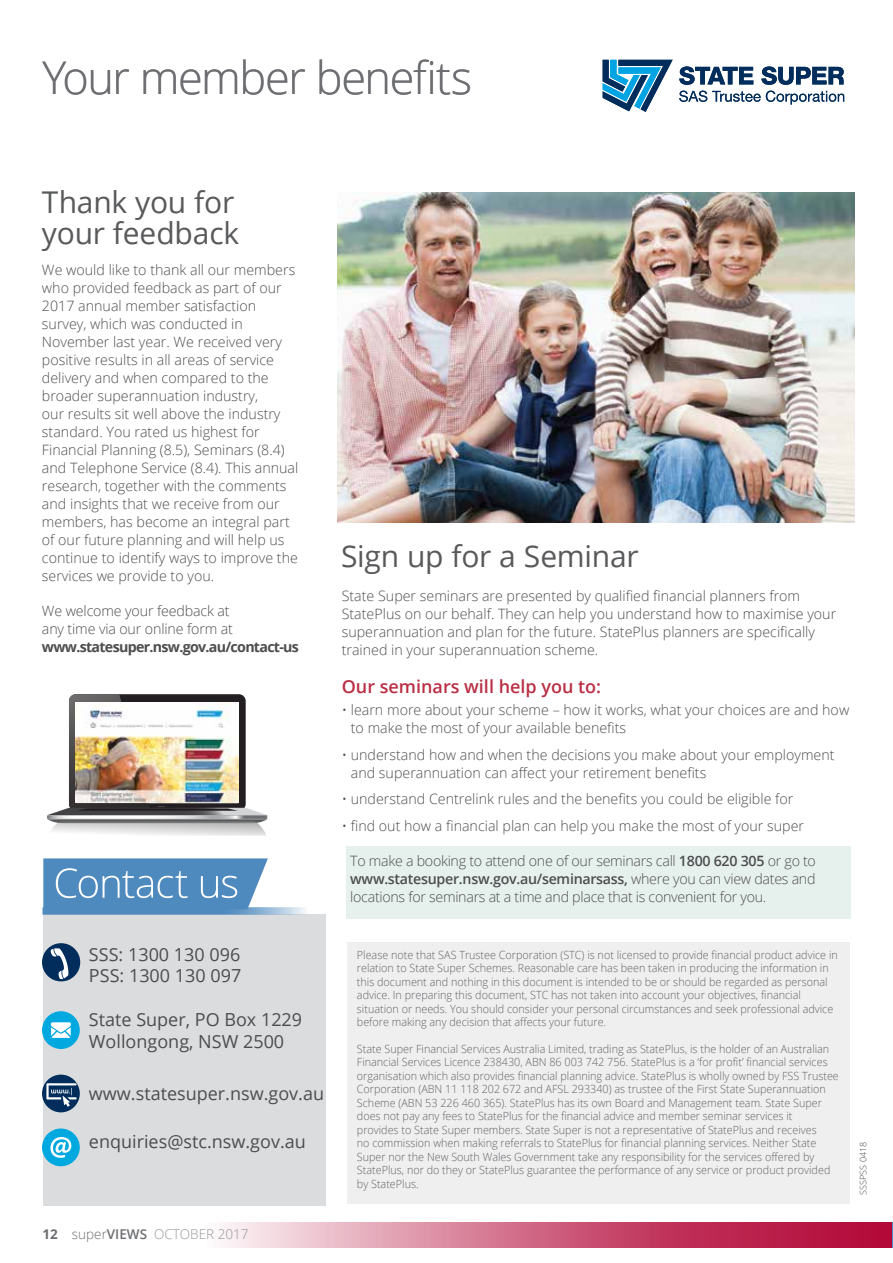
<style>
.page{position:relative;width:893px;height:1263px;background:#fff}
.page>*{position:absolute;margin:0;border:0;box-sizing:border-box;transform-origin:0 0}
.t1{font:300 45px "Open Sans";letter-spacing:-.03em;color:#6d6e71}
.t2{font:30px/31.5px "Open Sans";letter-spacing:-.01em;color:#58595b}
.t3{font:18px/21px "Open Sans";color:#4d4d4f}
.t4{font:600 18px "Open Sans";color:#b92f44}
.t5{font:300 14.25px/18px "Open Sans";color:#4d4d4f}
.t6{font:700 14.25px "Open Sans";letter-spacing:-.05em;color:#4d4d4f}
.t7{font:300 13.5px "Open Sans";color:#95979a}
.t8{font:300 11.25px/13.5px "Open Sans";color:#636466;scale:.96 1}
.t9{font:300 9px "Open Sans";color:#4d4d4f}
.s1{font-weight:700;color:#6d6e71}
.s2{color:#6d6e71}
.s3{font-weight:600;color:#6d6e71}
.s4{font-weight:600}
</style>
<div class="page">
<svg style="left:892px;top:1222px;width:1px;height:25px"></svg>
<svg style="left:222px;top:1222px;width:670px;height:25px;background:#d06885"></svg>
<svg style="left:47px;top:694px;width:220px;height:142px"></svg>
<img style="left:76px;top:702px;width:162px;height:101px">
<img style="left:337px;top:193px;width:518px;height:330px">
<div style="left:43px;top:914px;width:283px;height:291px;background:#dbdcdd"></div>
<div style="left:347px;top:942px;width:503px;height:261px;background:#ebebec"></div>
<div style="left:346px;top:846px;width:504px;height:72px;background:#e6f0ed"></div>
<svg style="left:43px;top:858px;width:225px;height:49px;background:#6699c6"></svg>
<div style="left:42px;top:1011px;width:38px;height:38px;background:#00a8e0;border-radius:50%"></div>
<svg style="left:51px;top:1022px;width:20px;height:16px"></svg>
<div style="left:42px;top:1128px;width:38px;height:38px;background:#00a8e0;border-radius:19px"></div>
<svg style="left:50px;top:1137px;width:21px;height:21px"></svg>
<svg style="left:42px;top:1074px;width:38px;height:38px"></svg>
<svg style="left:42px;top:943px;width:38px;height:38px"></svg>
<svg style="left:679px;top:66px;width:74px;height:19px"></svg>
<svg style="left:602px;top:60px;width:71px;height:52px"></svg>
<svg style="left:679px;top:91px;width:165px;height:14px"></svg>
<svg style="left:761px;top:66px;width:83px;height:19px"></svg>
<svg style="left:43px;top:907px;width:261px;height:8px;background:#689ac6"></svg>
<h1 class="t1" style="left:43px;top:47px;width:431px">Your member benefits</h1>
<h2 class="t2" style="left:42px;top:185px;width:199px">Thank you for your feedback</h2>
<p class="t5" style="left:42px;top:260px;width:258px">We would like to thank all our members who provided feedback as part of our 2017 annual member satisfaction survey, which was conducted in November last year. We received very positive results in all areas of service delivery and when compared to the broader superannuation industry,<br>our results sit well above the industry standard. You rated us highest for Financial Planning (8.5), Seminars (8.4) and Telephone Service (8.4). This annual research, together with the comments and insights that we receive from our members, has become an integral part of our future planning and will help us continue to identify ways to improve the services we provide to you.</p>
<p class="t5" style="left:42px;top:601px;width:192px">We welcome your feedback at any time via our online form at</p>
<p class="t6" style="left:42px;top:637px;width:259px">www.statesuper.nsw.gov.au/contact-us</p>
<p class="t3" style="left:89px;top:943px;width:154px">SSS: 1300 130 096<br>PSS: 1300 130 097</p>
<p class="t3" style="left:89px;top:1007px;width:215px;line-height:22.5px">State Super, PO Box 1229<br>Wollongong, NSW 2500</p>
<p class="t3" style="left:89px;top:1083px;width:237px">www.statesuper.nsw.gov.au</p>
<p class="t3" style="left:89px;top:1131px;width:218px">enquiries@stc.nsw.gov.au</p>
<p class="t7" style="left:43px;top:1225px;width:208px"><span class="s1">12</span> <span class="s2">super</span><span class="s3">VIEWS</span> OCTOBER 2017</p>
<h2 class="t2" style="left:341px;top:540px;width:299px">Sign up for a Seminar</h2>
<p class="t5" style="left:342px;top:586px;width:496px">State Super seminars are presented by qualified financial planners from StatePlus on our behalf. They can help you understand how to maximise your superannuation and plan for the future. StatePlus planners are specifically trained in your superannuation scheme.</p>
<p class="t4" style="left:342px;top:674px;width:261px">Our seminars will help you to:</p>
<p class="t5" style="left:351px;top:700px;width:500px;text-indent:-9px">• learn more about your scheme – how it works, what your choices are and how to make the most of your available benefits</p>
<p class="t5" style="left:351px;top:745px;width:485px;text-indent:-9px">• understand how and when the decisions you make about your employment and superannuation can affect your retirement benefits</p>
<p class="t5" style="left:342px;top:789px;width:453px">• understand Centrelink rules and the benefits you could be eligible for</p>
<p class="t5" style="left:342px;top:816px;width:464px">• find out how a financial plan can help you make the most of your super</p>
<p class="t5" style="left:350px;top:851px;width:467px;text-align:justify">To make a booking to attend one of our seminars call <span class="s4">1800 620 305</span> or go to <span class="s4">www.statesuper.nsw.gov.au/seminarsass,</span> where you can view dates and locations for seminars at a time and place that is convenient for you.</p>
<p class="t8" style="left:357px;top:947px;width:502px">Please note that SAS Trustee Corporation (STC) is not licensed to provide financial product advice in relation to State Super Schemes. Reasonable care has been taken in producing the information in this document and nothing in this document is intended to be or should be regarded as personal advice. In preparing this document, STC has not taken into account your objectives, financial situation or needs. You should consider your personal circumstances and seek professional advice before making any decision that affects your future.</p>
<p class="t8" style="left:357px;top:1041px;width:504px">State Super Financial Services Australia Limited, trading as StatePlus, is the holder of an Australian Financial Services Licence 238430, ABN 86 003 742 756. StatePlus is a ‘for profit’ financial services organisation which also provides financial planning advice. StatePlus is wholly owned by FSS Trustee Corporation (ABN 11 118 202 672 and AFSL 293340) as trustee of the First State Superannuation Scheme (ABN 53 226 460 365). StatePlus has its own Board and Management team. State Super does not pay any fees to StatePlus for the financial advice and member seminar services it<br>provides to State Super members. State Super is not a representative of StatePlus and receives<br>no commission when making referrals to StatePlus for financial planning services. Neither State Super nor the New South Wales Government take any responsibility for the services offered by StatePlus, nor do they or StatePlus guarantee the performance of any service or product provided by StatePlus.</p>
<p class="t9" style="left:857px;top:1194px;width:54px;rotate:-90deg">SSSPSS 0418</p>
</div>
